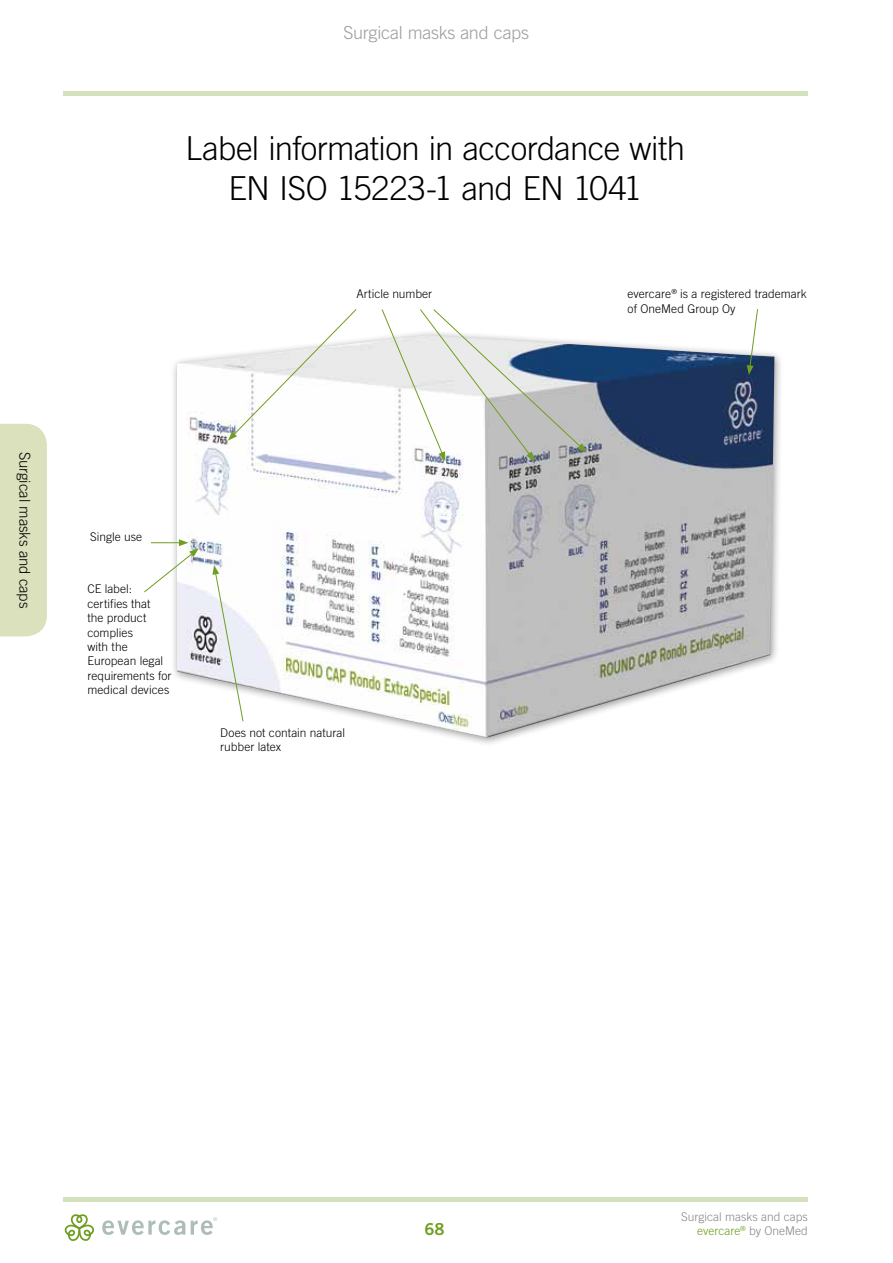
<style>
.page{position:relative;width:893px;height:1263px;background:#fff}
.page>*{position:absolute;margin:0;border:0;box-sizing:border-box;transform-origin:0 0}
.t1{font:300 33px/39.6px "Trade Gothic OT";letter-spacing:-.02em;color:#000;text-align:center}
.t2{font:300 18px "Trade Gothic OT";letter-spacing:-.015em;color:#9d9d9c}
.t3{font:700 16.5px "Trade Gothic OT";color:#6f9e21}
.t4{font:300 15px "Trade Gothic OT";letter-spacing:-.005em;color:#000}
.t5{font:300 12px/14.4px "Trade Gothic OT";letter-spacing:.005em;color:#000}
.t6{font:300 12px/14.4px "Trade Gothic OT";color:#878787;text-align:right}
.s1{color:#6f9e21}
</style>
<div class="page">
<hr style="left:64px;top:92px;width:744px;height:4px;background:#d4e2bc">
<hr style="left:64px;top:1197px;width:744px;height:4px;background:#d4e2bc">
<div style="left:0;top:424px;width:47px;height:212px;background:#dae1bc"></div>
<svg style="left:64px;top:1214px;width:30px;height:27px"></svg>
<svg style="left:102px;top:1217px;width:115px;height:18px"></svg>
<div style="left:170px;top:329px;width:614px;height:418px;background:#000;opacity:.4"></div>
<img style="left:177px;top:335px;width:597px;height:403px">
<svg style="left:747px;top:309px;width:11px;height:66px"></svg>
<svg style="left:381px;top:309px;width:205px;height:152px"></svg>
<svg style="left:228px;top:309px;width:129px;height:132px"></svg>
<svg style="left:144px;top:539px;width:55px;height:54px"></svg>
<svg style="left:212px;top:565px;width:32px;height:157px"></svg>
<p class="t4" style="left:34px;top:452px;width:158px;rotate:90deg">Surgical masks and caps</p>
<h2 class="t2" style="left:344px;top:21px;width:187px">Surgical masks and caps</h2>
<h1 class="t1" style="left:186px;top:128px;width:501px">Label information in accordance with<br>EN ISO 15223-1 and EN 1041</h1>
<p class="t5" style="left:356px;top:287px;width:77px">Article number</p>
<p class="t5" style="left:628px;top:287px;width:181px">evercare<sup>®</sup> is a registered trademark of OneMed Group Oy</p>
<p class="t5" style="left:90px;top:529px;width:54px">Single use</p>
<p class="t5" style="left:87px;top:582px;width:86px">CE label: certifies that<br>the product complies<br>with the<br>European legal requirements for medical devices</p>
<p class="t5" style="left:220px;top:725px;width:126px">Does not contain natural rubber latex</p>
<h3 class="t3" style="left:424px;top:1219px;width:22px">68</h3>
<p class="t6" style="left:681px;top:1209px;width:128px">Surgical masks and caps <span class="s1">evercare</span><sup>®</sup> by OneMed</p>
</div>
